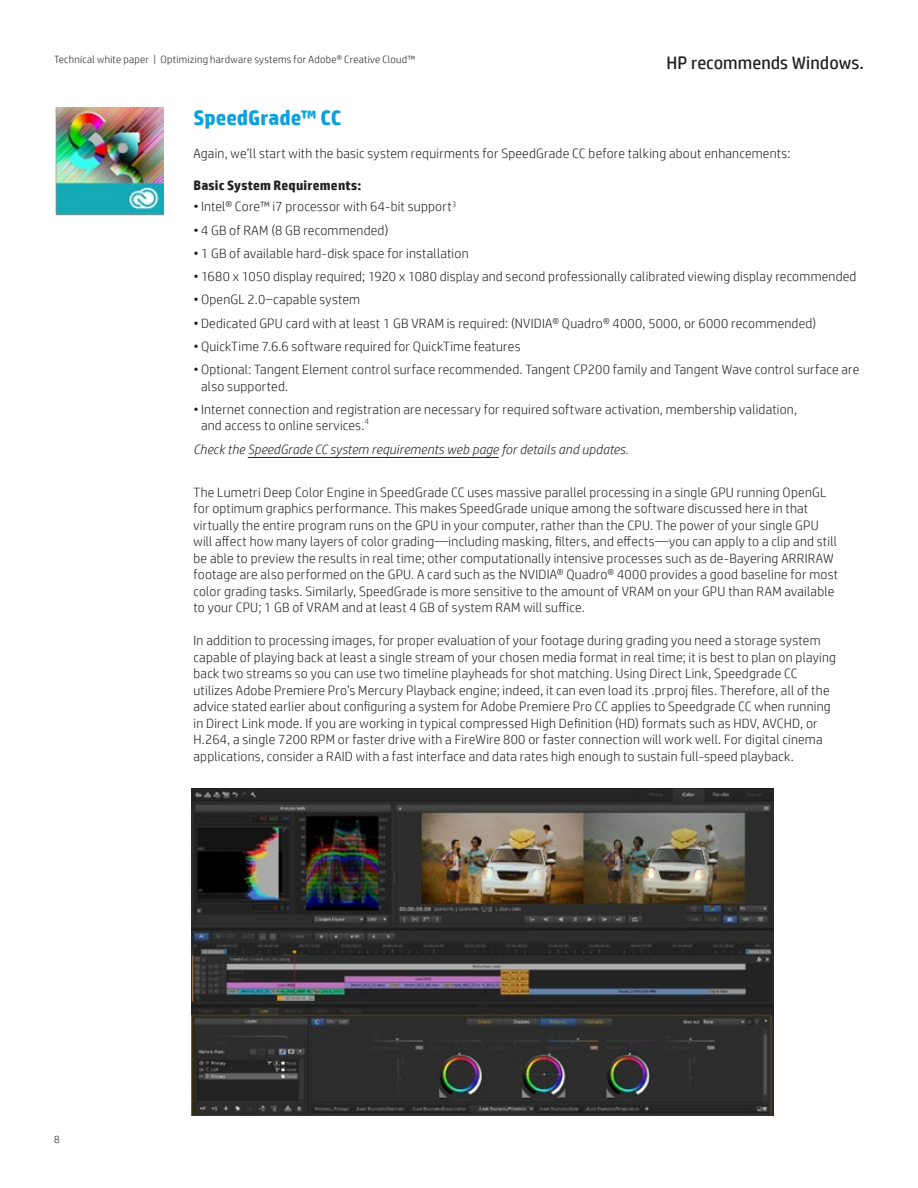
<style>
.page{position:relative;width:918px;height:1188px;background:#fff}
.page>*{position:absolute;margin:0;border:0;box-sizing:border-box;transform-origin:0 0}
.t1{font:700 21px "HP Simplified";color:#0ca0dd}
.t2{font:18px "HP Simplified";letter-spacing:.005em;color:#231f20}
.t3{font:300 13.5px/16.5px "HP Simplified";letter-spacing:.015em;color:#231f20}
.t4{font:italic 300 13.5px "HP Simplified";letter-spacing:.01em;color:#231f20}
.t5{font:700 13.5px "HP Simplified";letter-spacing:.015em;color:#231f20}
.t6{font:300 10.5px "HP Simplified";letter-spacing:.025em;color:#231f20}
</style>
<div class="page">
<img style="left:55px;top:108px;width:108px;height:108px">
<img style="left:192px;top:788px;width:581px;height:327px">
<hr style="left:248px;top:457px;width:251px;height:1px;background:#231f20">
<p class="t6" style="left:54px;top:52px;width:363px">Technical white paper | Optimizing hardware systems for Adobe® Creative Cloud™</p>
<h2 class="t2" style="left:666px;top:51px;width:199px">HP recommends Windows.</h2>
<h1 class="t1" style="left:194px;top:104px;width:149px">SpeedGrade™ CC</h1>
<p class="t3" style="left:194px;top:144px;width:599px">Again, we’ll start with the basic system requirments for SpeedGrade CC before talking about enhancements:</p>
<p class="t5" style="left:194px;top:177px;width:169px">Basic System Requirements:</p>
<p class="t3" style="left:194px;top:198px;width:264px">•Intel® Core™ i7 processor with 64-bit support<sup>3</sup></p>
<p class="t3" style="left:194px;top:221px;width:196px">• 4 GB of RAM (8 GB recommended)</p>
<p class="t3" style="left:194px;top:245px;width:277px">• 1 GB of available hard-disk space for installation</p>
<p class="t3" style="left:194px;top:268px;width:664px">• 1680 x 1050 display required; 1920 x 1080 display and second professionally calibrated viewing display recommended</p>
<p class="t3" style="left:194px;top:291px;width:168px">• OpenGL 2.0–capable system</p>
<p class="t3" style="left:194px;top:314px;width:624px">• Dedicated GPU card with at least 1 GB VRAM is required: (NVIDIA® Quadro® 4000, 5000, or 6000 recommended)</p>
<p class="t3" style="left:194px;top:338px;width:329px">• QuickTime 7.6.6 software required for QuickTime features</p>
<p class="t3" style="left:201px;top:361px;width:660px;text-indent:-8px">• Optional: Tangent Element control surface recommended. Tangent CP200 family and Tangent Wave control surface are also supported.</p>
<p class="t3" style="left:201px;top:401px;width:598px;text-indent:-8px">•Internet connection and registration are necessary for required software activation, membership validation, and access to online services.<sup>4</sup></p>
<p class="t4" style="left:194px;top:440px;width:436px">Check the SpeedGrade CC system requirements web page for details and updates.</p>
<p class="t3" style="left:194px;top:484px;width:646px">The Lumetri Deep Color Engine in SpeedGrade CC uses massive parallel processing in a single GPU running OpenGL for optimum graphics performance. This makes SpeedGrade unique among the software discussed here in that virtually the entire program runs on the GPU in your computer, rather than the CPU. The power of your single GPU will affect how many layers of color grading—including masking, filters, and effects—you can apply to a clip and still be able to preview the results in real time; other computationally intensive processes such as de-Bayering ARRIRAW footage are also performed on the GPU. A card such as the NVIDIA® Quadro® 4000 provides a good baseline for most color grading tasks. Similarly, SpeedGrade is more sensitive to the amount of VRAM on your GPU than RAM available to your CPU; 1 GB of VRAM and at least 4 GB of system RAM will suffice.</p>
<p class="t3" style="left:194px;top:632px;width:644px">In addition to processing images, for proper evaluation of your footage during grading you need a storage system capable of playing back at least a single stream of your chosen media format in real time; it is best to plan on playing back two streams so you can use two timeline playheads for shot matching. Using Direct Link, Speedgrade CC utilizes Adobe Premiere Pro’s Mercury Playback engine; indeed, it can even load its .prproj files. Therefore, all of the advice stated earlier about configuring a system for Adobe Premiere Pro CC applies to Speedgrade CC when running in Direct Link mode. If you are working in typical compressed High Definition (HD) formats such as HDV, AVCHD, or H.264, a single 7200 RPM or faster drive with a FireWire 800 or faster connection will work well. For digital cinema applications, consider a RAID with a fast interface and data rates high enough to sustain full-speed playback.</p>
<p class="t6" style="left:54px;top:1132px;width:7px">8</p>
</div>
